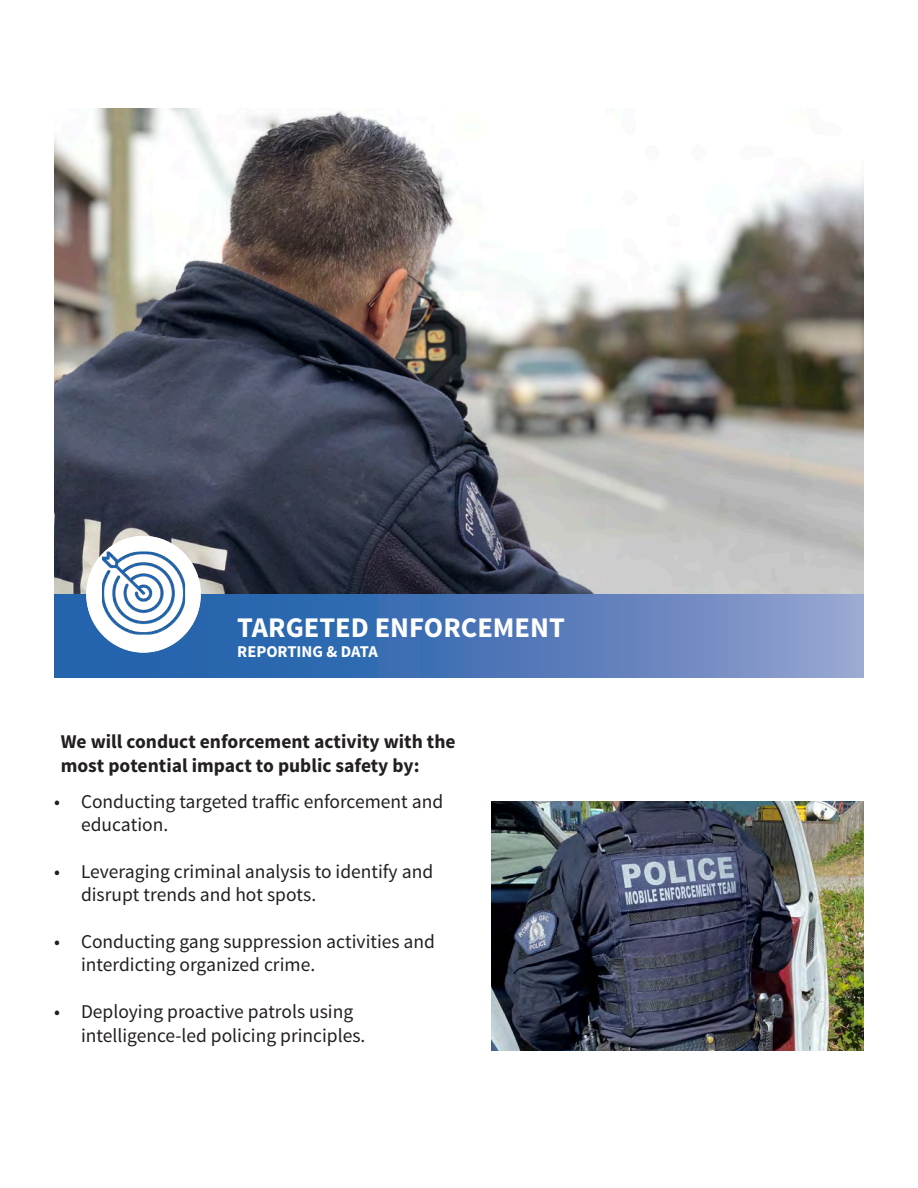
<style>
.page{position:relative;width:918px;height:1188px;background:#fff}
.page>*{position:absolute;margin:0;border:0;box-sizing:border-box;transform-origin:0 0}
.t1{font:700 28.5px "Source Sans Pro";color:#fff}
.t2{font:19.5px/23.4px "Source Sans Pro";color:#231f20}
.t3{font:700 19.5px/23.4px "Source Sans Pro";color:#231f20}
.t4{font:700 16.5px "Source Sans Pro";color:#fff}
</style>
<div class="page">
<img style="left:54px;top:108px;width:810px;height:486px">
<svg style="left:54px;top:594px;width:810px;height:83px;background:#507ab9"></svg>
<div style="left:86px;top:536px;width:115px;height:117px;background:#fff;border-radius:50%"></div>
<img style="left:102px;top:551px;width:83px;height:84px">
<img style="left:492px;top:801px;width:372px;height:250px">
<p class="t1" style="left:237px;top:609px;width:329px">TARGETED ENFORCEMENT</p>
<p class="t4" style="left:237px;top:641px;width:142px">REPORTING &amp; DATA</p>
<p class="t3" style="left:61px;top:731px;width:396px">We will conduct enforcement activity with the most potential impact to public safety by:</p>
<p class="t2" style="left:81px;top:790px;width:364px;text-indent:-27px">• Conducting targeted traffic enforcement and education.</p>
<p class="t2" style="left:81px;top:860px;width:354px;text-indent:-27px">• Leveraging criminal analysis to identify and disrupt trends and hot spots.</p>
<p class="t2" style="left:81px;top:930px;width:356px;text-indent:-27px">• Conducting gang suppression activities and interdicting organized crime.</p>
<p class="t2" style="left:81px;top:1000px;width:286px;text-indent:-27px">• Deploying proactive patrols using intelligence-led policing principles.</p>
</div>
